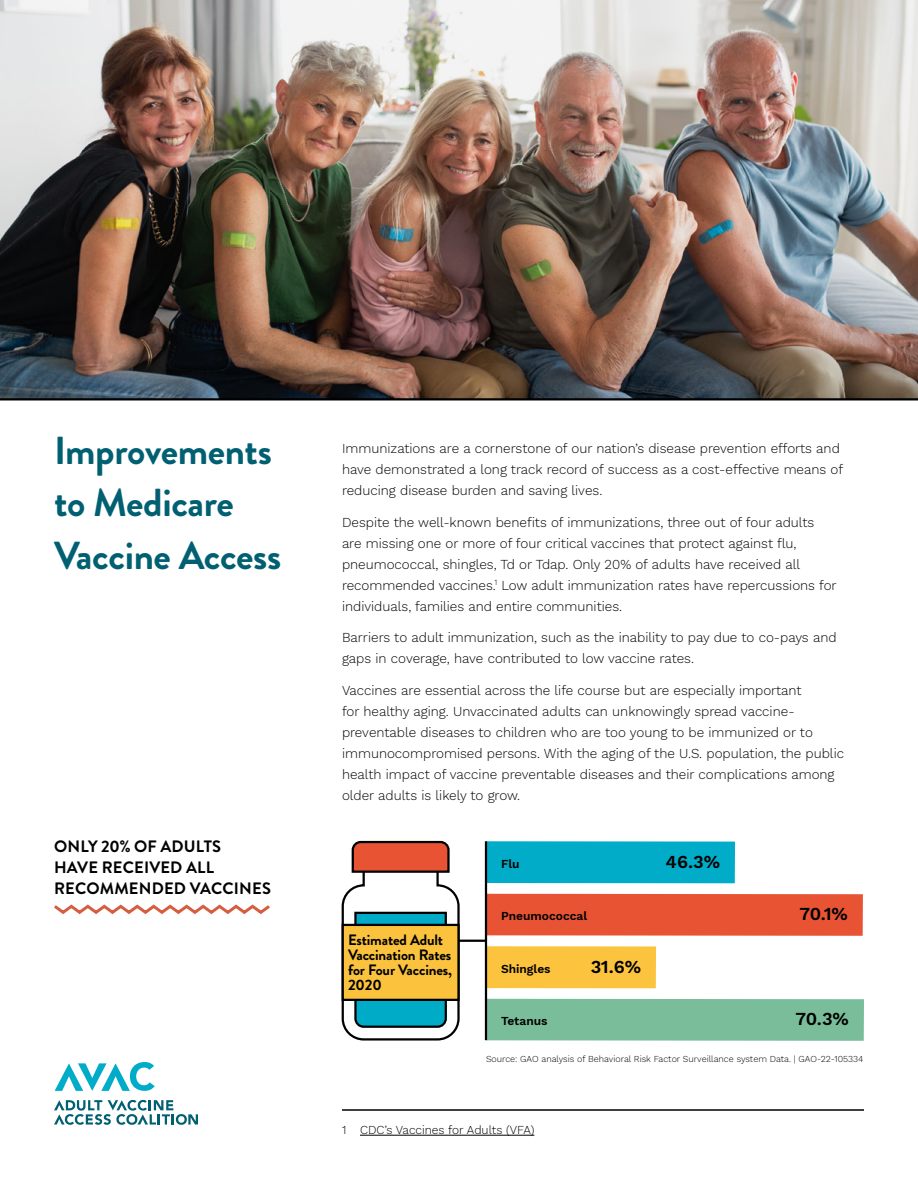
<style>
.page{position:relative;width:918px;height:1188px;background:#fff}
.page>*{position:absolute;margin:0;border:0;box-sizing:border-box;transform-origin:0 0}
.Header_1{font:700 39px/52.5px "Brandon Grotesque";letter-spacing:-.01em;color:#006072}
.Body{font:18px "Work Sans";letter-spacing:-.01em;color:#000}
.Header_3{font:700 16.5px/21px "Brandon Grotesque";letter-spacing:.01em;color:#000}
.Header_3-2{font:700 15px/15px "Brandon Grotesque";letter-spacing:-.01em;color:#000}
.Body-2{font:300 13.5px/21px "Work Sans";color:#000}
.Body-3{font:12px "Work Sans";color:#000}
.Footnote{font:300 12px "Work Sans";color:#000}
.t1{font:300 9px "Work Sans";color:#000}
</style>
<div class="page">
<hr style="left:342px;top:1109px;width:522px;height:2px;background:#000">
<hr style="left:360px;top:1135px;width:174px;height:1px;background:#000">
<svg style="left:55px;top:1062px;width:100px;height:29px"></svg>
<svg style="left:54px;top:1100px;width:144px;height:25px"></svg>
<div style="left:486px;top:841px;width:249px;height:42px;background:#00acc8"></div>
<div style="left:486px;top:894px;width:377px;height:42px;background:#e85433"></div>
<div style="left:486px;top:946px;width:170px;height:42px;background:#fbc33e"></div>
<div style="left:486px;top:999px;width:378px;height:42px;background:#79bd9a"></div>
<svg style="left:341px;top:840px;width:120px;height:201px"></svg>
<div style="left:342px;top:924px;width:118px;height:77px;background:#fac23d;border:2px solid #000"></div>
<img style="left:0;top:0;width:918px;height:398px">
<hr style="left:0;top:398px;width:918px;height:2px;background:#000">
<hr style="left:485px;top:841px;width:2px;height:199px;background:#000">
<hr style="left:459px;top:940px;width:27px;height:2px;background:#000">
<svg style="left:54px;top:904px;width:216px;height:11px"></svg>
<h1 class="Header_1" style="left:54px;top:424px;width:229px">Improvements to Medicare<br>Vaccine Access</h1>
<h2 class="Header_3" style="left:54px;top:836px;width:218px">ONLY 20% OF ADULTS<br>HAVE RECEIVED ALL<br>RECOMMENDED VACCINES</h2>
<p class="Body-2" style="left:342px;top:437px;width:503px">Immunizations are a cornerstone of our nation’s disease prevention efforts and have demonstrated a long track record of success as a cost-effective means of reducing disease burden and saving lives.</p>
<p class="Body-2" style="left:342px;top:511px;width:496px">Despite the well-known benefits of immunizations, three out of four adults are missing one or more of four critical vaccines that protect against flu, pneumococcal, shingles, Td or Tdap. Only 20% of adults have received all recommended vaccines.<sup>1</sup> Low adult immunization rates have repercussions for individuals, families and entire communities.</p>
<p class="Body-2" style="left:342px;top:626px;width:496px">Barriers to adult immunization, such as the inability to pay due to co-pays and gaps in coverage, have contributed to low vaccine rates.</p>
<p class="Body-2" style="left:342px;top:679px;width:504px">Vaccines are essential across the life course but are especially important<br>for healthy aging. Unvaccinated adults can unknowingly spread vaccine&shy;preventable diseases to children who are too young to be immunized or to immunocompromised persons. With the aging of the U.S. population, the public health impact of vaccine preventable diseases and their complications among older adults is likely to grow.</p>
<p class="Body-3" style="left:501px;top:855px;width:20px">Flu</p>
<p class="Body" style="left:666px;top:848px;width:56px">46.3%</p>
<h2 class="Header_3-2" style="left:348px;top:932px;width:106px">Estimated Adult<br>Vaccination Rates for Four Vaccines,<br>2020</h2>
<p class="Body-3" style="left:501px;top:907px;width:88px">Pneumococcal</p>
<p class="Body" style="left:800px;top:900px;width:50px">70.1%</p>
<p class="Body-3" style="left:501px;top:960px;width:51px">Shingles</p>
<p class="Body" style="left:591px;top:953px;width:52px">31.6%</p>
<p class="Body-3" style="left:501px;top:1012px;width:48px">Tetanus</p>
<p class="Body" style="left:796px;top:1005px;width:55px">70.3%</p>
<p class="t1" style="left:486px;top:1052px;width:379px">Source: GAO analysis of Behavioral Risk Factor Surveillance system Data. | GAO-22-105334</p>
<p class="Footnote" style="left:342px;top:1121px;width:194px">1 CDC’s Vaccines for Adults (VFA)</p>
</div>
